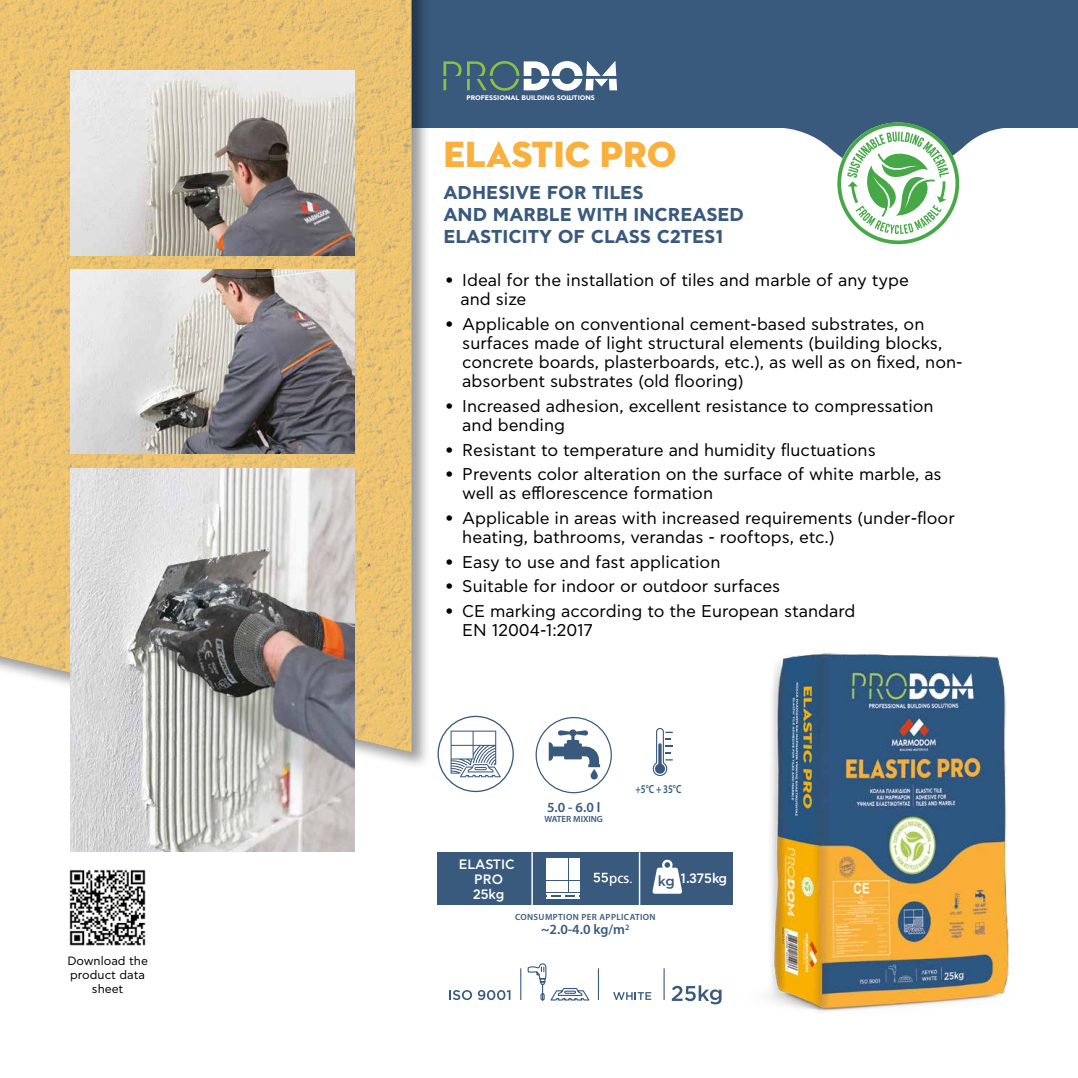
<style>
.page{position:relative;width:1078px;height:1078px;background:#fff}
.page>*{position:absolute;margin:0;border:0;box-sizing:border-box;transform-origin:0 0}
.t1{font:37.2px "Neutraface 2 Display Titling";color:#f9b03d}
.t2{font:700 18.6px/22.4px "CF Asty Std";color:#395a7d}
.t3{font:17px/19px "CF Asty Std";color:#000}
.t4{font:500 14.2px "CF Asty Std";color:#395a7d}
.t5{font:600 14px "Myriad Pro";color:#395a7d}
.t6{font:14px "PF Catalog";color:#fff}
.t7{font:500 13.6px/15px "CF Asty Std";color:#fff;text-align:center}
.t8{font:12px/14px "CF Asty Std";color:#000;text-align:center}
.t9{font:600 11.8px "Myriad Pro";color:#2c5a82;scale:.77 1}
.t10{font:600 9px "Myriad Pro";letter-spacing:.04em;color:#395a7d}
.t11{font:600 9px "Myriad Pro";color:#395a7d}
.t12{font:700 6.6px "CF Asty Std";color:#fff}
.s1{font-family:"Minion Pro"}
</style>
<div class="page">
<div style="left:0;top:0;width:1077px;height:128px;background:#395a7d"></div>
<hr style="left:1077px;top:0;width:1px;height:128px;background:#395a7d">
<svg style="left:783px;top:128px;width:221px;height:47px"></svg>
<svg style="left:837px;top:122px;width:121px;height:122px"></svg>
<div style="left:0;top:0;width:431px;height:770px;background:#000;opacity:.4"></div>
<img style="left:0;top:0;width:411px;height:751px">
<svg style="left:443px;top:61px;width:18px;height:29px"></svg>
<svg style="left:467px;top:61px;width:150px;height:30px"></svg>
<img style="left:69px;top:869px;width:77px;height:77px">
<svg style="left:450px;top:730px;width:50px;height:47px"></svg>
<div style="left:437px;top:715px;width:76px;height:76px;border:1px solid #395a7d;border-radius:50%"></div>
<div style="left:437px;top:852px;width:296px;height:52px;background:#395a7d"></div>
<svg style="left:593px;top:872px;width:15px;height:10px"></svg>
<svg style="left:652px;top:859px;width:30px;height:34px"></svg>
<hr style="left:531px;top:852px;width:1px;height:52px;background:#fff">
<hr style="left:638px;top:852px;width:2px;height:52px;background:#fff">
<hr style="left:663px;top:968px;width:1px;height:31px;background:#395a7d">
<hr style="left:597px;top:968px;width:2px;height:31px;background:#395a7d">
<svg style="left:613px;top:992px;width:38px;height:7px"></svg>
<hr style="left:520px;top:968px;width:1px;height:31px;background:#395a7d">
<svg style="left:527px;top:963px;width:63px;height:37px"></svg>
<svg style="left:671px;top:985px;width:50px;height:19px"></svg>
<svg style="left:449px;top:990px;width:23px;height:9px"></svg>
<svg style="left:478px;top:990px;width:32px;height:9px"></svg>
<div style="left:535px;top:716px;width:76px;height:77px;border:1px solid #395a7d;border-radius:50%"></div>
<svg style="left:548px;top:728px;width:52px;height:51px"></svg>
<svg style="left:652px;top:728px;width:20px;height:48px"></svg>
<img style="left:71px;top:71px;width:283px;height:184px">
<img style="left:71px;top:269px;width:283px;height:185px">
<img style="left:71px;top:468px;width:283px;height:382px">
<div style="left:546px;top:857px;width:10px;height:11px;background:#fff"></div>
<div style="left:557px;top:857px;width:11px;height:11px;background:#fff"></div>
<div style="left:569px;top:857px;width:10px;height:11px;background:#fff"></div>
<div style="left:569px;top:869px;width:10px;height:10px;background:#fff"></div>
<div style="left:557px;top:869px;width:11px;height:10px;background:#fff"></div>
<div style="left:546px;top:869px;width:10px;height:10px;background:#fff"></div>
<div style="left:569px;top:881px;width:10px;height:10px;background:#fff"></div>
<div style="left:557px;top:881px;width:11px;height:10px;background:#fff"></div>
<div style="left:546px;top:881px;width:10px;height:10px;background:#fff"></div>
<hr style="left:546px;top:892px;width:33px;height:2px;background:#fff">
<hr style="left:546px;top:897px;width:33px;height:1px;background:#fff">
<img style="left:770px;top:653px;width:239px;height:359px">
<p class="t8" style="left:67px;top:954px;width:82px">Download the product data sheet</p>
<p class="t12" style="left:466px;top:94px;width:130px">PROFESSIONAL BUILDING SOLUTIONS</p>
<h1 class="t1" style="left:443px;top:131px;width:234px">ELASTIC PRO</h1>
<p class="t2" style="left:443px;top:182px;width:302px">ADHESIVE FOR TILES<br>AND MARBLE WITH INCREASED<br>ELASTICITY OF CLASS C2TES1</p>
<p class="t3" style="left:460px;top:271px;width:450px;text-indent:-15px">• Ideal for the installation of tiles and marble of any type and size</p>
<p class="t3" style="left:462px;top:315px;width:502px;text-indent:-17px">• Applicable on conventional cement-based substrates, on surfaces made of light structural elements (building blocks, concrete boards, plasterboards, etc.), as well as on fixed, non&shy;absorbent substrates (old flooring)</p>
<p class="t3" style="left:462px;top:397px;width:473px;text-indent:-17px">• Increased adhesion, excellent resistance to compressation and bending</p>
<p class="t3" style="left:445px;top:440px;width:432px">• Resistant to temperature and humidity fluctuations</p>
<p class="t3" style="left:462px;top:465px;width:480px;text-indent:-17px">• Prevents color alteration on the surface of white marble, as well as efflorescence formation</p>
<p class="t3" style="left:462px;top:509px;width:494px;text-indent:-17px">• Applicable in areas with increased requirements (under-floor heating, bathrooms, verandas - rooftops, etc.)</p>
<p class="t3" style="left:445px;top:552px;width:277px">• Easy to use and fast application</p>
<p class="t3" style="left:445px;top:577px;width:336px">• Suitable for indoor or outdoor surfaces</p>
<p class="t3" style="left:462px;top:602px;width:394px;text-indent:-17px">• CE marking according to the European standard<br>ΕΝ 12004-1:2017</p>
<p class="t7" style="left:458px;top:857px;width:57px">ELASTIC<br>PRO<br>25kg</p>
<p class="t5" style="left:547px;top:797px;width:55px">5.0 - 6.0 l</p>
<p class="t11" style="left:544px;top:812px;width:60px">WATER MIXING</p>
<p class="t9" style="left:635px;top:781px;width:61px">+5°C + 35°C</p>
<p class="t7" style="left:680px;top:871px;width:48px">1.375kg</p>
<p class="t6" style="left:609px;top:869px;width:25px">pcs<span class="s1">.</span></p>
<p class="t4" style="left:657px;top:872px;width:19px">kg</p>
<p class="t10" style="left:515px;top:911px;width:142px">CONSUMPTION PER APPLICATION</p>
<p class="t5" style="left:541px;top:920px;width:90px">~2.0-4.0 kg/m<sup>2</sup></p>
</div>
